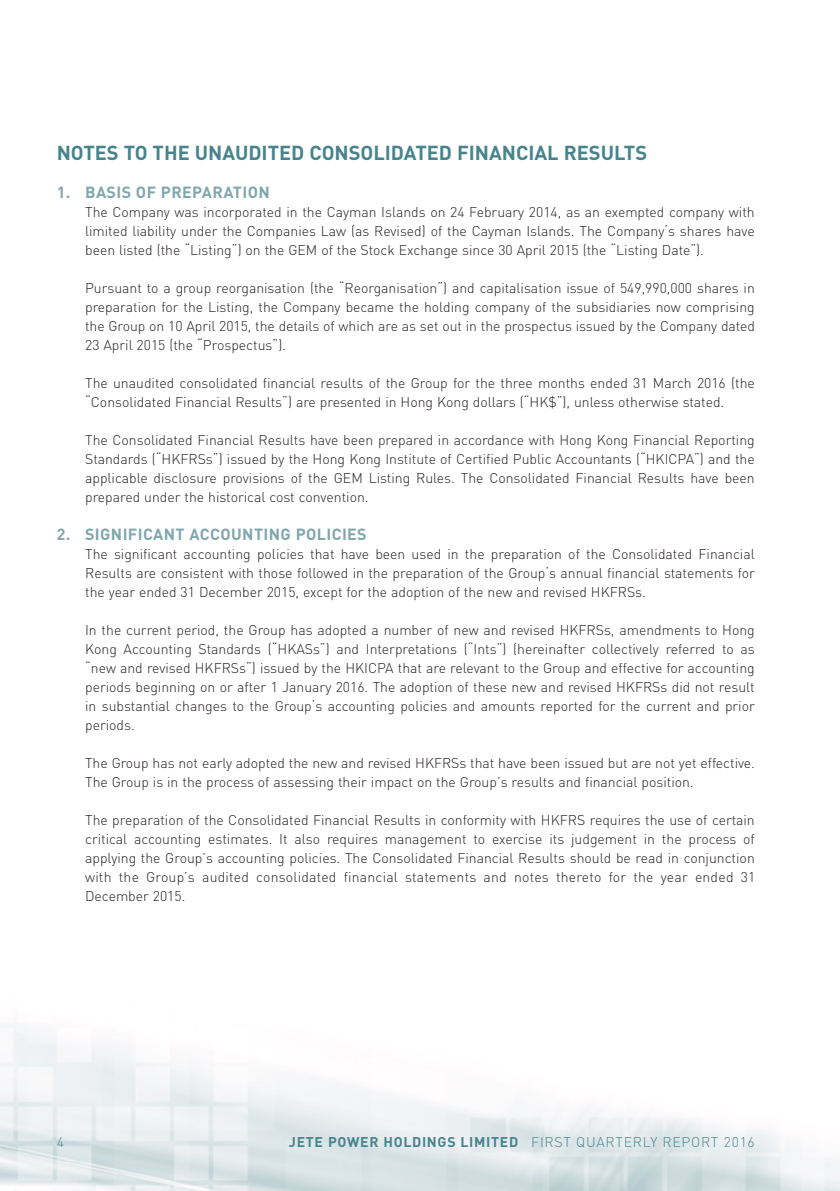
<style>
.page{position:relative;width:840px;height:1191px;background:#fff}
.page>*{position:absolute;margin:0;border:0;box-sizing:border-box;transform-origin:0 0}
.Heading_1{font:700 20px "DIN";color:#47848d}
.Notes_HD1{font:700 16px "DIN";letter-spacing:.025em;color:#80a7ae}
.Notes{font:300 14px/19px "DIN";color:#231f20;text-align:justify}
.t1{font:700 14px "DIN";letter-spacing:.05em;color:#47848d}
.t2{font:300 14px "DIN";color:#47848d}
.s1{font-weight:300}
</style>
<div class="page">
<img style="left:0;top:1024px;width:840px;height:167px">
<p class="Heading_1" style="left:57px;top:139px;width:591px">NOTES TO THE UNAUDITED CONSOLIDATED FINANCIAL RESULTS</p>
<p class="Notes_HD1" style="left:57px;top:181px;width:214px">1. BASIS OF PREPARATION</p>
<p class="Notes" style="left:85px;top:202px;width:670px">The Company was incorporated in the Cayman Islands on 24 February 2014, as an exempted company with limited liability under the Companies Law (as Revised) of the Cayman Islands. The Company’s shares have been listed (the “Listing”) on the GEM of the Stock Exchange since 30 April 2015 (the “Listing Date”).</p>
<p class="Notes" style="left:85px;top:278px;width:671px">Pursuant to a group reorganisation (the “Reorganisation”) and capitalisation issue of 549,990,000 shares in preparation for the Listing, the Company became the holding company of the subsidiaries now comprising the Group on 10 April 2015, the details of which are as set out in the prospectus issued by the Company dated 23 April 2015 (the “Prospectus”).</p>
<p class="Notes" style="left:85px;top:373px;width:670px">The unaudited consolidated financial results of the Group for the three months ended 31 March 2016 (the “Consolidated Financial Results”) are presented in Hong Kong dollars (“HK$”), unless otherwise stated.</p>
<p class="Notes" style="left:85px;top:430px;width:670px">The Consolidated Financial Results have been prepared in accordance with Hong Kong Financial Reporting Standards (“HKFRSs”) issued by the Hong Kong Institute of Certified Public Accountants (“HKICPA”) and the applicable disclosure provisions of the GEM Listing Rules. The Consolidated Financial Results have been prepared under the historical cost convention.</p>
<p class="Notes_HD1" style="left:57px;top:523px;width:311px">2. SIGNIFICANT ACCOUNTING POLICIES</p>
<p class="Notes" style="left:85px;top:544px;width:670px">The significant accounting policies that have been used in the preparation of the Consolidated Financial Results are consistent with those followed in the preparation of the Group’s annual financial statements for the year ended 31 December 2015, except for the adoption of the new and revised HKFRSs.</p>
<p class="Notes" style="left:85px;top:620px;width:670px">In the current period, the Group has adopted a number of new and revised HKFRSs, amendments to Hong Kong Accounting Standards (“HKASs”) and Interpretations (“Ints”) (hereinafter collectively referred to as “new and revised HKFRSs”) issued by the HKICPA that are relevant to the Group and effective for accounting periods beginning on or after 1 January 2016. The adoption of these new and revised HKFRSs did not result in substantial changes to the Group’s accounting policies and amounts reported for the current and prior periods.</p>
<p class="Notes" style="left:85px;top:753px;width:671px">The Group has not early adopted the new and revised HKFRSs that have been issued but are not yet effective.<br>The Group is in the process of assessing their impact on the Group’s results and financial position.</p>
<p class="Notes" style="left:85px;top:810px;width:671px">The preparation of the Consolidated Financial Results in conformity with HKFRS requires the use of certain critical accounting estimates. It also requires management to exercise its judgement in the process of applying the Group’s accounting policies. The Consolidated Financial Results should be read in conjunction with the Group’s audited consolidated financial statements and notes thereto for the year ended 31<br>December 2015.</p>
<p class="t2" style="left:57px;top:1133px;width:9px">4</p>
<p class="t1" style="left:289px;top:1132px;width:467px">JETE POWER HOLDINGS LIMITED <span class="s1">FIRST QUARTERLY REPORT 2016</span></p>
</div>
